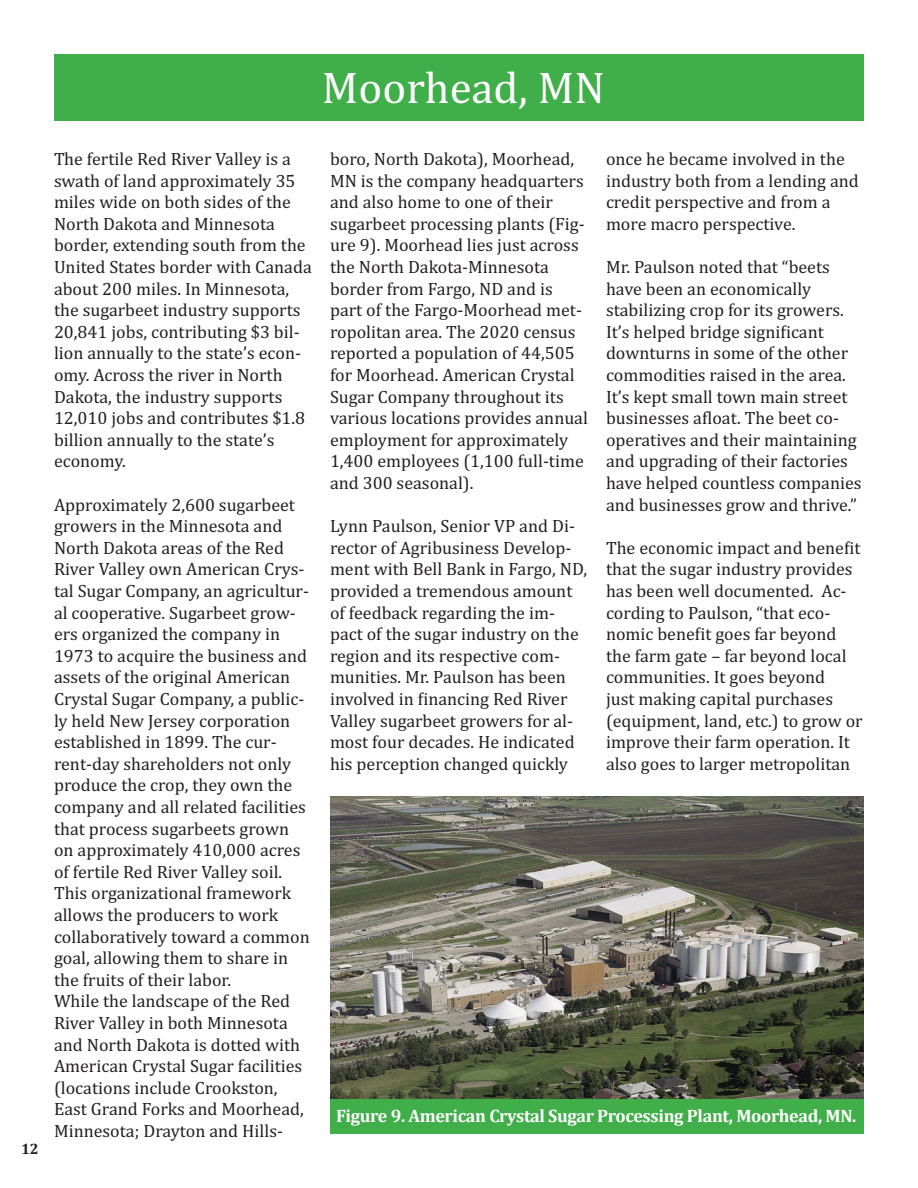
<style>
.page{position:relative;width:918px;height:1188px;background:#fff}
.page>*{position:absolute;margin:0;border:0;box-sizing:border-box;transform-origin:0 0}
.t1{font:45px "Cambria";color:#fff}
.t2{font:18px/21.6px "Cambria";color:#231f20}
.t3{font:700 18px "Cambria";letter-spacing:-.02em;color:#fff}
.t4{font:700 15px "Cambria";color:#231f20}
</style>
<div class="page">
<div style="left:54px;top:54px;width:810px;height:67px;background:#40ae49"></div>
<div style="left:330px;top:1098px;width:534px;height:36px;background:#40ae49"></div>
<img style="left:330px;top:796px;width:534px;height:302px">
<p class="t1" style="left:322px;top:61px;width:285px">Moorhead, MN</p>
<p class="t4" style="left:21px;top:1140px;width:19px">12</p>
<p class="t2" style="left:54px;top:148px;width:259px">The fertile Red River Valley is a swath of land approximately 35 miles wide on both sides of the<br>North Dakota and Minnesota border, extending south from the<br>United States border with Canada about 200 miles. In Minnesota, the sugarbeet industry supports<br>20,841 jobs, contributing $3 bil&shy;lion annually to the state’s econ&shy;omy. Across the river in North<br>Dakota, the industry supports<br>12,010 jobs and contributes $1.8 billion annually to the state’s economy.</p>
<p class="t2" style="left:54px;top:494px;width:257px">Approximately 2,600 sugarbeet growers in the Minnesota and<br>North Dakota areas of the Red<br>River Valley own American Crys&shy;tal Sugar Company, an agricultur&shy;al cooperative. Sugarbeet grow&shy;ers organized the company in<br>1973 to acquire the business and assets of the original American<br>Crystal Sugar Company, a public&shy;ly held New Jersey corporation established in 1899. The cur&shy;rent-day shareholders not only produce the crop, they own the company and all related facilities that process sugarbeets grown on approximately 410,000 acres of fertile Red River Valley soil.<br>This organizational framework allows the producers to work collaboratively toward a common goal, allowing them to share in the fruits of their labor.</p>
<p class="t2" style="left:54px;top:990px;width:251px">While the landscape of the Red<br>River Valley in both Minnesota and North Dakota is dotted with<br>American Crystal Sugar facilities (locations include Crookston,<br>East Grand Forks and Moorhead,<br>Minnesota; Drayton and Hills-</p>
<p class="t2" style="left:330px;top:148px;width:259px">boro, North Dakota), Moorhead,<br>MN is the company headquarters and also home to one of their sugarbeet processing plants (Fig&shy;ure 9). Moorhead lies just across the North Dakota-Minnesota border from Fargo, ND and is part of the Fargo-Moorhead met&shy;ropolitan area. The 2020 census reported a population of 44,505 for Moorhead. American Crystal<br>Sugar Company throughout its various locations provides annual employment for approximately<br>1,400 employees (1,100 full-time and 300 seasonal).</p>
<p class="t2" style="left:330px;top:515px;width:259px">Lynn Paulson, Senior VP and Di&shy;rector of Agribusiness Develop&shy;ment with Bell Bank in Fargo, ND, provided a tremendous amount of feedback regarding the im&shy;pact of the sugar industry on the region and its respective com&shy;munities. Mr. Paulson has been involved in financing Red River<br>Valley sugarbeet growers for al&shy;most four decades. He indicated his perception changed quickly</p>
<p class="t2" style="left:606px;top:148px;width:254px">once he became involved in the industry both from a lending and credit perspective and from a more macro perspective.</p>
<p class="t2" style="left:606px;top:256px;width:257px">Mr. Paulson noted that “beets have been an economically stabilizing crop for its growers.<br>It’s helped bridge significant downturns in some of the other commodities raised in the area.<br>It’s kept small town main street businesses afloat. The beet co&shy;operatives and their maintaining and upgrading of their factories have helped countless companies and businesses grow and thrive.”</p>
<p class="t2" style="left:606px;top:537px;width:258px">The economic impact and benefit that the sugar industry provides has been well documented. Ac&shy;cording to Paulson, “that eco&shy;nomic benefit goes far beyond the farm gate – far beyond local communities. It goes beyond<br>just making capital purchases (equipment, land, etc.) to grow or improve their farm operation. It also goes to larger metropolitan</p>
<p class="t3" style="left:336px;top:1105px;width:522px">Figure 9. American Crystal Sugar Processing Plant, Moorhead, MN.</p>
</div>
